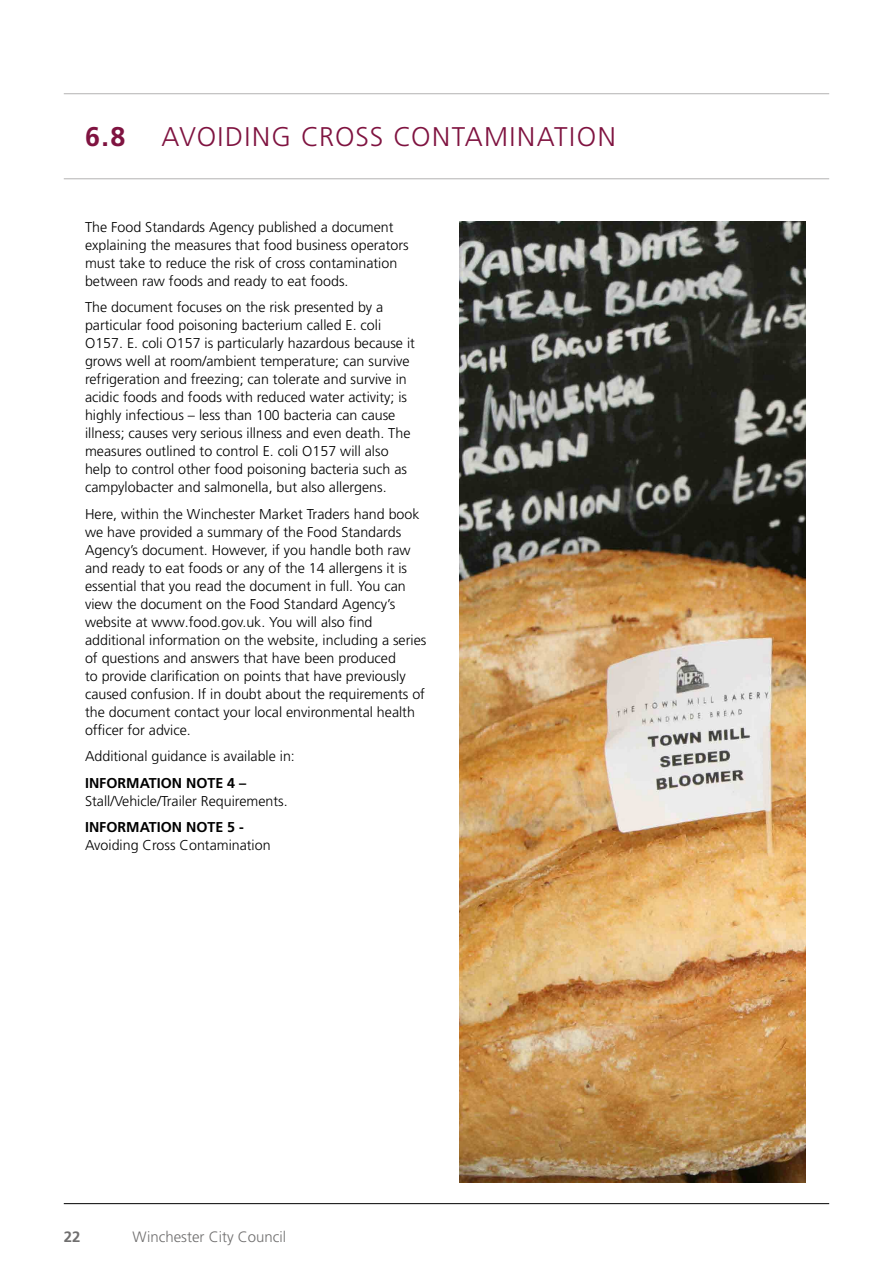
<style>
.page{position:relative;width:893px;height:1263px;background:#fff}
.page>*{position:absolute;margin:0;border:0;box-sizing:border-box;transform-origin:0 0}
.sub_head{font:300 27px "Frutiger LT Pro";letter-spacing:.05em;color:#7f1340}
.sub_head-2{font:700 27px "Frutiger LT Pro";color:#7f1340}
.t1{font:300 15px "Frutiger LT Pro";color:#706f6f}
.t2{font:700 15px "Frutiger LT Pro";color:#706f6f}
.body{font:300 14.25px/18px "Frutiger LT Pro";color:#000}
.information_note{font:300 14.25px/18px "Frutiger LT Pro";color:#000}
.s1{font-weight:700}
</style>
<div class="page">
<hr style="left:64px;top:1203px;width:765px;height:1px;background:#000">
<hr style="left:64px;top:179px;width:765px;height:1px;background:#b3b2b2">
<hr style="left:64px;top:93px;width:765px;height:1px;background:#b3b2b2">
<img style="left:459px;top:221px;width:347px;height:961px">
<p class="sub_head-2" style="left:85px;top:121px;width:42px">6.8</p>
<p class="sub_head" style="left:162px;top:121px;width:456px">AVOIDING CROSS CONTAMINATION</p>
<p class="body" style="left:85px;top:218px;width:325px">The Food Standards Agency published a document explaining the measures that food business operators must take to reduce the risk of cross contamination between raw foods and ready to eat foods.</p>
<p class="body" style="left:85px;top:298px;width:331px">The document focuses on the risk presented by a particular food poisoning bacterium called E. coli O157. E. coli O157 is particularly hazardous because it grows well at room/ambient temperature; can survive refrigeration and freezing; can tolerate and survive in acidic foods and foods with reduced water activity; is highly infectious – less than 100 bacteria can cause illness; causes very serious illness and even death. The measures outlined to control E. coli O157 will also help to control other food poisoning bacteria such as campylobacter and salmonella, but also allergens.</p>
<p class="body" style="left:85px;top:505px;width:343px">Here, within the Winchester Market Traders hand book we have provided a summary of the Food Standards Agency’s document. However, if you handle both raw and ready to eat foods or any of the 14 allergens it is essential that you read the document in full. You can view the document on the Food Standard Agency’s website at www.food.gov.uk. You will also find additional information on the website, including a series of questions and answers that have been produced<br>to provide clarification on points that have previously caused confusion. If in doubt about the requirements of the document contact your local environmental health officer for advice.</p>
<p class="body" style="left:85px;top:747px;width:211px">Additional guidance is available in:</p>
<p class="information_note" style="left:85px;top:774px;width:204px"><span class="s1">INFORMATION NOTE 4 –<br></span>Stall/Vehicle/Trailer Requirements.</p>
<p class="information_note" style="left:85px;top:818px;width:187px"><span class="s1">INFORMATION NOTE 5 -<br></span>Avoiding Cross Contamination</p>
<p class="t2" style="left:64px;top:1228px;width:18px">22</p>
<p class="t1" style="left:133px;top:1228px;width:155px">Winchester City Council</p>
</div>
